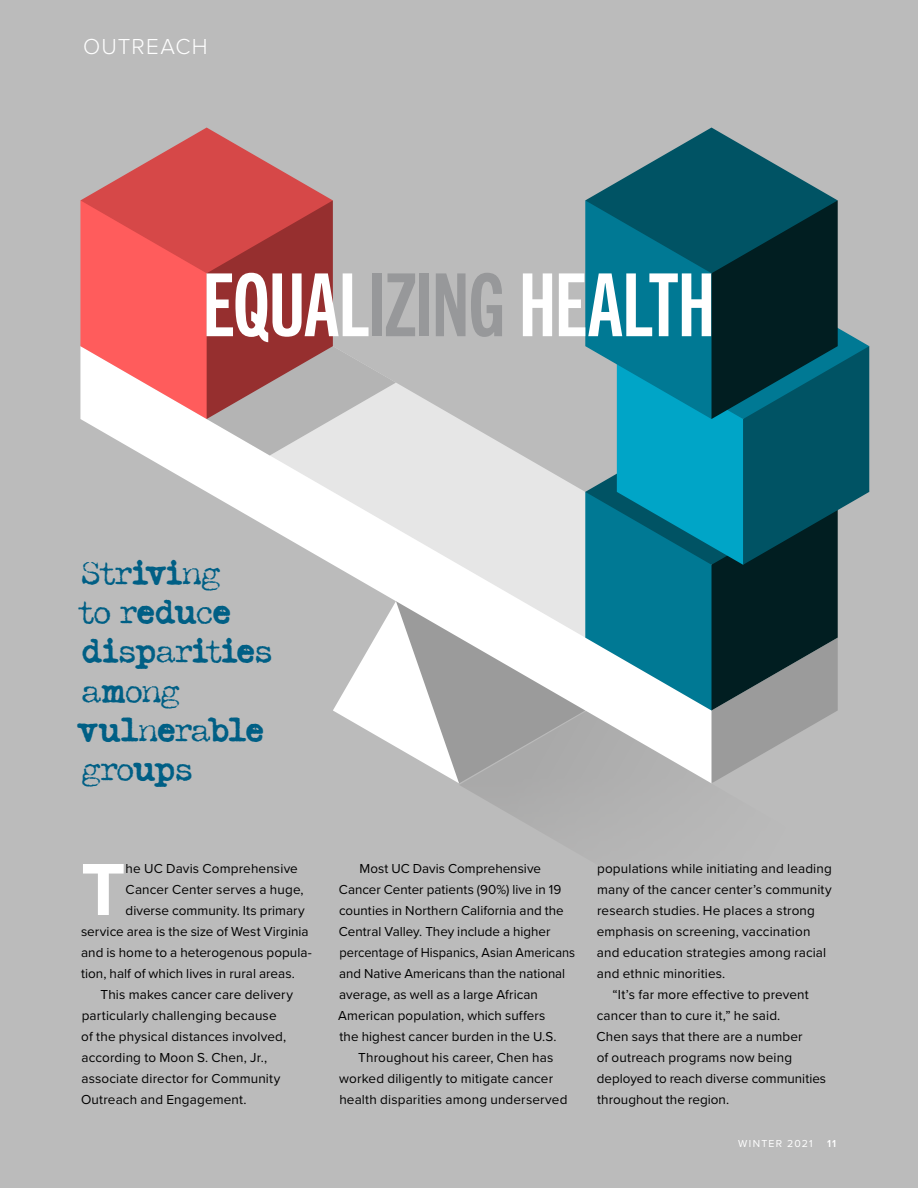
<style>
.page{position:relative;width:918px;height:1188px;background:#bbb}
.page>*{position:absolute;margin:0;border:0;box-sizing:border-box;transform-origin:0 0}
.t1{font:87.45px "Trade Gothic Next LT Pro Bd Cm";letter-spacing:-.015em;color:#fff}
.t2{font:700 76.5px "Proxima Nova";color:#fff}
.t3{font:33.75px/39.5px "Typeka Mix";letter-spacing:-.025em;color:#005f85}
.t4{font:300 22.5px "Proxima Nova";letter-spacing:.05em;color:#fff}
.t5{font:13.5px "Proxima Nova";letter-spacing:.01em;color:#000}
.t6{font:13.5px "Proxima Nova";letter-spacing:.01em;color:#000;scale:.95 1}
.t7{font:10.5px "Proxima Nova";letter-spacing:.12em;color:#fff}
.t8{font:600 10.5px "Proxima Nova";color:#fff}
.s1{color:#97989a}
</style>
<div class="page">
<svg style="left:333px;top:710px;width:252px;height:73px"></svg>
<svg style="left:143px;top:383px;width:442px;height:327px"></svg>
<svg style="left:80px;top:128px;width:316px;height:327px"></svg>
<svg style="left:585px;top:128px;width:284px;height:586px"></svg>
<svg style="left:459px;top:711px;width:373px;height:125px"></svg>
<h3 class="t4" style="left:83px;top:30px;width:126px">OUTREACH</h3>
<h1 class="t1" style="left:202px;top:246px;width:514px">EQUAL<span class="s1">IZING</span> HEALTH</h1>
<h3 class="t3" style="left:77px;top:553px;width:197px">Striving<br>to reduce disparities among vulnerable groups</h3>
<h2 class="t2" style="left:81px;top:832px;width:46px">T</h2>
<p class="t5" style="left:126px;top:858px;width:174px">he UC Davis Comprehensive</p>
<p class="t5" style="left:126px;top:879px;width:180px">Cancer Center serves a huge,</p>
<p class="t5" style="left:126px;top:900px;width:181px">diverse community. Its primary</p>
<p class="t5" style="left:81px;top:921px;width:229px">service area is the size of West Virginia</p>
<p class="t5" style="left:81px;top:942px;width:232px">and is home to a heterogenous popula-</p>
<p class="t5" style="left:81px;top:963px;width:215px">tion, half of which lives in rural areas.</p>
<p class="t5" style="left:101px;top:984px;width:194px">This makes cancer care delivery</p>
<p class="t5" style="left:82px;top:1005px;width:196px">particularly challenging because</p>
<p class="t5" style="left:81px;top:1026px;width:206px">of the physical distances involved,</p>
<p class="t5" style="left:81px;top:1047px;width:187px">according to Moon S. Chen, Jr.,</p>
<p class="t5" style="left:81px;top:1068px;width:200px">associate director for Community</p>
<p class="t5" style="left:81px;top:1089px;width:167px">Outreach and Engagement.</p>
<p class="t5" style="left:360px;top:858px;width:183px">Most UC Davis Comprehensive</p>
<p class="t5" style="left:339px;top:879px;width:224px">Cancer Center patients (90%) live in 19</p>
<p class="t5" style="left:339px;top:900px;width:226px">counties in Northern California and the</p>
<p class="t5" style="left:339px;top:921px;width:213px">Central Valley. They include a higher</p>
<p class="t6" style="left:339px;top:942px;width:250px">percentage of Hispanics, Asian Americans</p>
<p class="t5" style="left:339px;top:963px;width:228px">and Native Americans than the national</p>
<p class="t5" style="left:339px;top:984px;width:200px">average, as well as a large African</p>
<p class="t5" style="left:338px;top:1005px;width:209px">American population, which suffers</p>
<p class="t5" style="left:340px;top:1026px;width:219px">the highest cancer burden in the U.S.</p>
<p class="t5" style="left:358px;top:1047px;width:197px">Throughout his career, Chen has</p>
<p class="t5" style="left:339px;top:1068px;width:215px">worked diligently to mitigate cancer</p>
<p class="t5" style="left:339px;top:1089px;width:230px">health disparities among underserved</p>
<p class="t5" style="left:597px;top:858px;width:236px">populations while initiating and leading</p>
<p class="t5" style="left:597px;top:879px;width:236px">many of the cancer center’s community</p>
<p class="t5" style="left:597px;top:900px;width:219px">research studies. He places a strong</p>
<p class="t5" style="left:597px;top:921px;width:215px">emphasis on screening, vaccination</p>
<p class="t5" style="left:597px;top:942px;width:231px">and education strategies among racial</p>
<p class="t5" style="left:597px;top:963px;width:130px">and ethnic minorities.</p>
<p class="t5" style="left:612px;top:984px;width:198px">“It’s far more effective to prevent</p>
<p class="t5" style="left:597px;top:1005px;width:185px">cancer than to cure it,” he said.</p>
<p class="t5" style="left:596px;top:1026px;width:208px">Chen says that there are a number</p>
<p class="t5" style="left:597px;top:1048px;width:197px">of outreach programs now being</p>
<p class="t5" style="left:597px;top:1068px;width:231px">deployed to reach diverse communities</p>
<p class="t5" style="left:597px;top:1089px;width:134px">throughout the region.</p>
<p class="t7" style="left:738px;top:1135px;width:76px">WINTER 2021</p>
<p class="t8" style="left:827px;top:1135px;width:11px">11</p>
</div>
